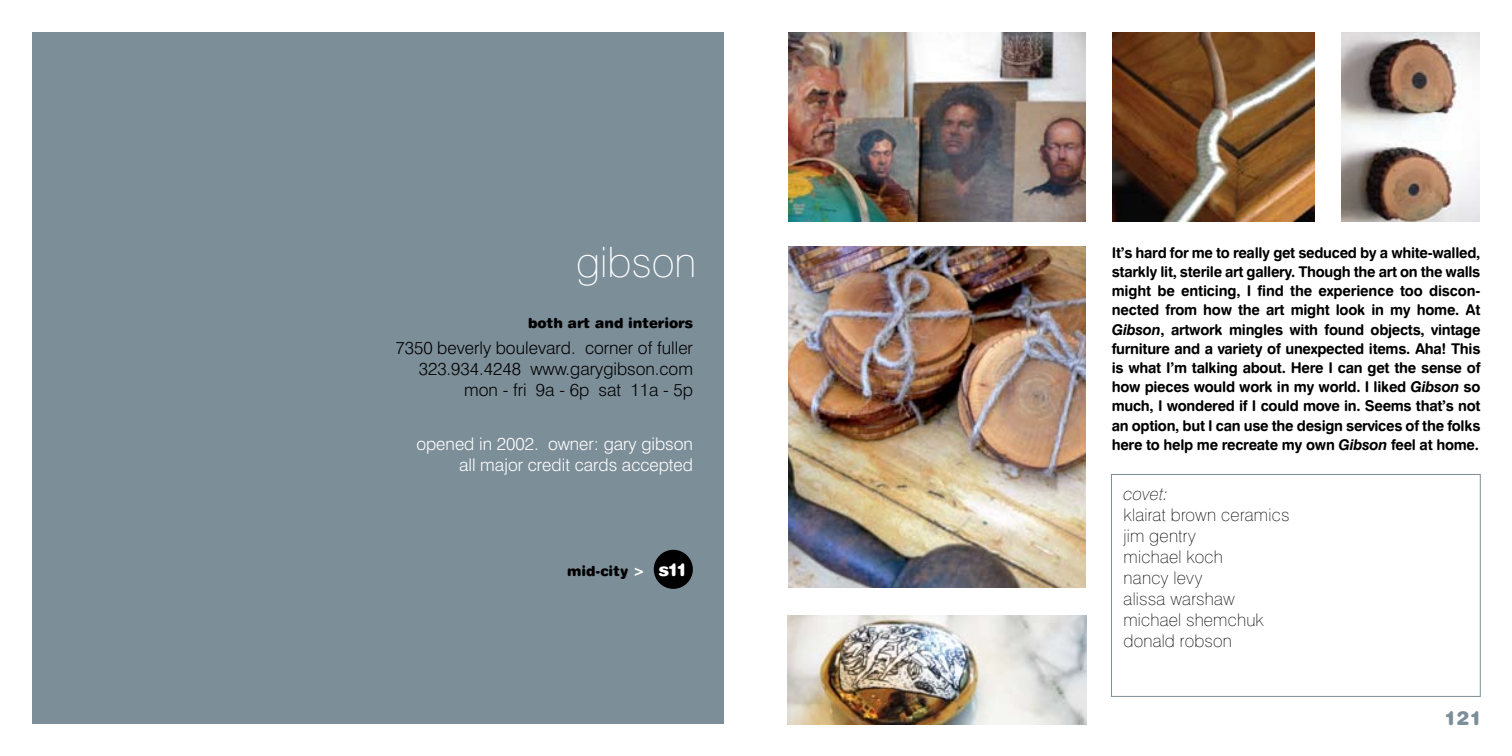
<style>
.page{position:relative;width:1512px;height:756px;background:#fff}
.page>*{position:absolute;margin:0;border:0;box-sizing:border-box;transform-origin:0 0}
.t1{font:100 42px "Swiss 721 BT";color:#fff}
.t2{font:19.25px "Swiss 721 BT Black Rounded";color:#7c8e98}
.t3{font:100 17.5px/21px "Swiss 721 BT";letter-spacing:.01em;color:#000}
.t4{font:300 17.5px/21px "Swiss 721 BT";color:#000;text-align:right}
.t5{font:300 17.5px/21px "Swiss 721 BT";color:#fff;text-align:right}
.t6{font:italic 100 17.5px "Swiss 721 BT";letter-spacing:.01em;color:#000}
.t7{font:17.5px "Swiss 721 BT Black Rounded";color:#fff}
.t8{font:14.88px/19.2px "Swiss 721 BT Bold Rounded";letter-spacing:-.02em;color:#000;text-align:justify}
.t9{font:14px "Swiss 721 BT Black Rounded";color:#000}
.s1{font-family:"Swiss 721 BT";font-weight:800;color:#fff}
.s2{font-family:"Swiss 721 BT";font-weight:700;font-style:italic}
</style>
<div class="page">
<div style="left:32px;top:32px;width:692px;height:692px;background:#7c8e98"></div>
<div style="left:1111px;top:474px;width:369px;height:223px;border:1px solid #7c8e98"></div>
<div style="left:654px;top:550px;width:39px;height:39px;background:#000;border-radius:50%"></div>
<img style="left:788px;top:246px;width:298px;height:342px">
<img style="left:788px;top:32px;width:298px;height:189px">
<img style="left:1113px;top:32px;width:201px;height:189px">
<img style="left:1341px;top:32px;width:139px;height:189px">
<img style="left:788px;top:616px;width:299px;height:108px">
<h1 class="t1" style="left:576px;top:237px;width:122px">gibson</h1>
<p class="t9" style="left:528px;top:314px;width:166px">both art and interiors</p>
<p class="t4" style="left:395px;top:337px;width:299px">7350 beverly boulevard. corner of fuller<br>323.934.4248 www.garygibson.com mon - fri 9a - 6p sat 11a - 5p</p>
<p class="t5" style="left:416px;top:433px;width:278px">opened in 2002. owner: gary gibson all major credit cards accepted</p>
<p class="t9" style="left:567px;top:562px;width:79px">mid-city <span class="s1">&gt;</span></p>
<p class="t7" style="left:659px;top:559px;width:30px">s11</p>
<p class="t8" style="left:1112px;top:242px;width:370px">It’s hard for me to really get seduced by a white-walled, starkly lit, sterile art gallery. Though the art on the walls might be enticing, I find the experience too discon&shy;nected from how the art might look in my home. At <span class="s2">Gibson</span>, artwork mingles with found objects, vintage furniture and a variety of unexpected items. Aha! This is what I’m talking about. Here I can get the sense of how pieces would work in my world. I liked <span class="s2">Gibson</span> so much, I wondered if I could move in. Seems that’s not an option, but I can use the design services of the folks here to help me recreate my own <span class="s2">Gibson</span> feel at home.</p>
<p class="t6" style="left:1124px;top:483px;width:46px">covet:</p>
<p class="t3" style="left:1124px;top:504px;width:168px">klairat brown ceramics jim gentry<br>michael koch<br>nancy levy<br>alissa warshaw michael shemchuk donald robson</p>
<p class="t2" style="left:1444px;top:706px;width:39px">121</p>
</div>
